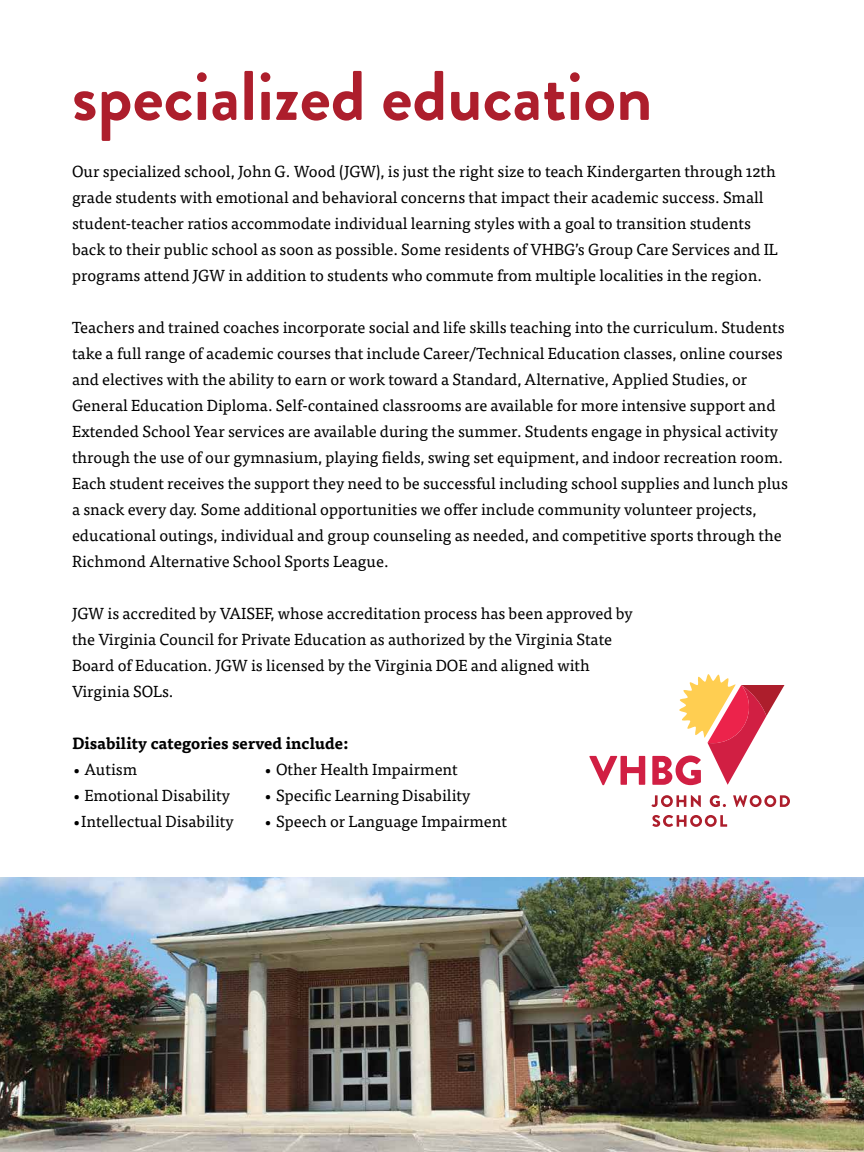
<style>
.page{position:relative;width:864px;height:1152px;background:#fff}
.page>*{position:absolute;margin:0;border:0;box-sizing:border-box;transform-origin:0 0}
.t1{font:700 70px "Brandon Grotesque";color:#ad1e2c}
.t2{font:16px/26px "Tisa Pro";color:#000}
.t3{font:700 16px "Tisa Pro";color:#000}
</style>
<div class="page">
<img style="left:0;top:877px;width:864px;height:275px">
<svg style="left:589px;top:756px;width:56px;height:29px"></svg>
<svg style="left:652px;top:674px;width:132px;height:111px"></svg>
<svg style="left:651px;top:795px;width:50px;height:12px"></svg>
<svg style="left:710px;top:795px;width:16px;height:12px"></svg>
<svg style="left:733px;top:795px;width:57px;height:12px"></svg>
<svg style="left:652px;top:815px;width:75px;height:12px"></svg>
<h1 class="t1" style="left:72px;top:47px;width:582px">specialized education</h1>
<p class="t2" style="left:72px;top:157px;width:707px">Our specialized school, John G. Wood (JGW), is just the right size to teach Kindergarten through 12th grade students with emotional and behavioral concerns that impact their academic success. Small student-teacher ratios accommodate individual learning styles with a goal to transition students back to their public school as soon as possible. Some residents of VHBG’s Group Care Services and IL programs attend JGW in addition to students who commute from multiple localities in the region.</p>
<p class="t2" style="left:72px;top:313px;width:717px">Teachers and trained coaches incorporate social and life skills teaching into the curriculum. Students take a full range of academic courses that include Career/Technical Education classes, online courses and electives with the ability to earn or work toward a Standard, Alternative, Applied Studies, or General Education Diploma. Self-contained classrooms are available for more intensive support and Extended School Year services are available during the summer. Students engage in physical activity through the use of our gymnasium, playing fields, swing set equipment, and indoor recreation room.<br>Each student receives the support they need to be successful including school supplies and lunch plus a snack every day. Some additional opportunities we offer include community volunteer projects, educational outings, individual and group counseling as needed, and competitive sports through the Richmond Alternative School Sports League.</p>
<p class="t2" style="left:72px;top:599px;width:562px">JGW is accredited by VAISEF, whose accreditation process has been approved by the Virginia Council for Private Education as authorized by the Virginia State Board of Education. JGW is licensed by the Virginia DOE and aligned with Virginia SOLs.</p>
<p class="t3" style="left:72px;top:730px;width:278px">Disability categories served include:</p>
<p class="t2" style="left:72px;top:755px;width:67px">• Autism</p>
<p class="t2" style="left:72px;top:781px;width:160px">• Emotional Disability</p>
<p class="t2" style="left:72px;top:807px;width:163px">•Intellectual Disability</p>
<p class="t2" style="left:264px;top:755px;width:196px">• Other Health Impairment</p>
<p class="t2" style="left:264px;top:781px;width:208px">• Specific Learning Disability</p>
<p class="t2" style="left:264px;top:807px;width:245px">• Speech or Language Impairment</p>
</div>
